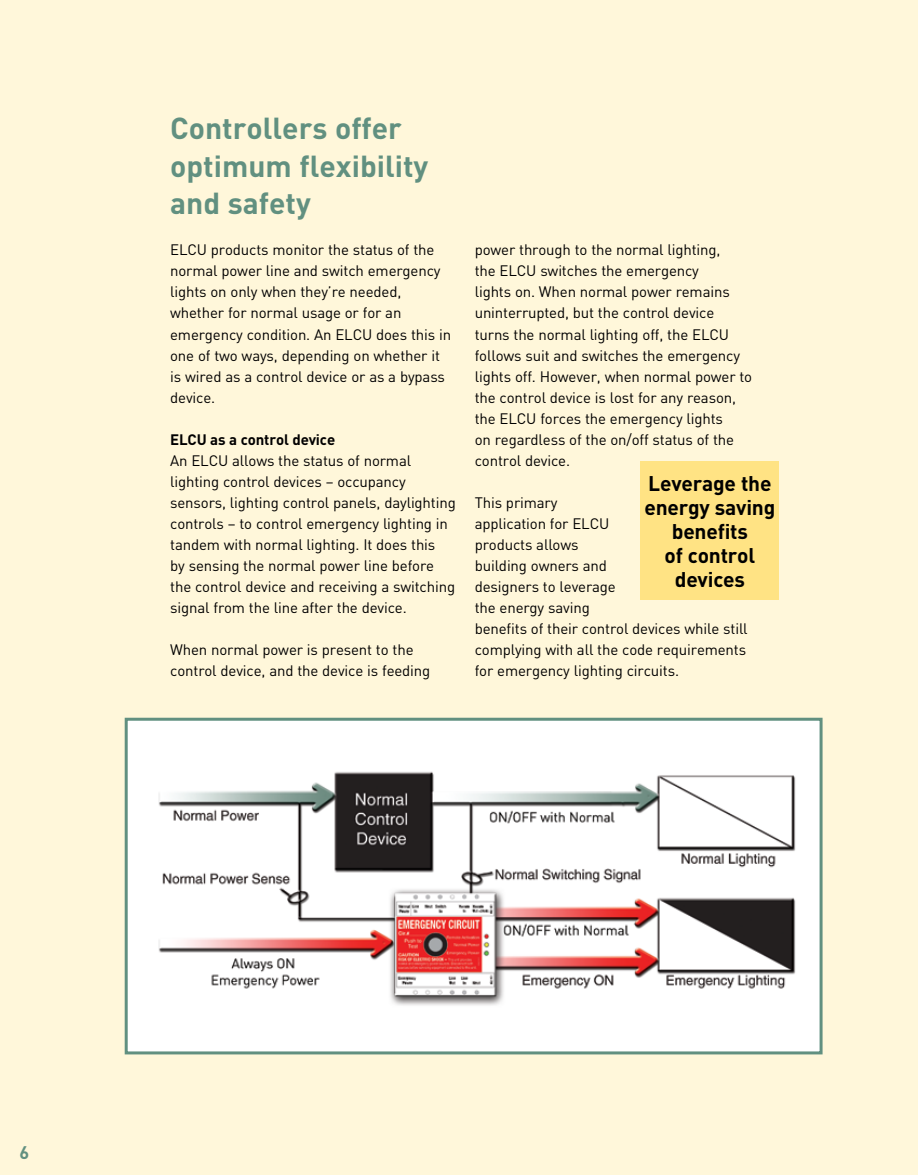
<style>
.page{position:relative;width:918px;height:1175px;background:#fff}
.page>*{position:absolute;margin:0;border:0;box-sizing:border-box;transform-origin:0 0}
.t1{font:700 30px/37.5px "DINOT";color:#619080}
.t2{font:700 21px/24px "DINOT";letter-spacing:-.01em;color:#000;text-align:center}
.t3{font:700 18px "DINOT";color:#619080}
.t4{font:15px/21px "DINOT";letter-spacing:-.01em;color:#000}
.t5{font:700 15px "DINOT";letter-spacing:-.01em;color:#000}
</style>
<div class="page">
<div style="left:0;top:0;width:918px;height:1174px;background:#fff7da"></div>
<div style="left:126px;top:719px;width:695px;height:333px;background:#fff"></div>
<img style="left:158px;top:771px;width:638px;height:235px">
<div style="left:125px;top:717px;width:698px;height:337px;border:3px solid #619080"></div>
<div style="left:640px;top:461px;width:139px;height:139px;background:#ffe384"></div>
<h1 class="t1" style="left:170px;top:108px;width:260px">Controllers offer optimum flexibility and safety</h1>
<p class="t4" style="left:170px;top:239px;width:282px">ELCU products monitor the status of the normal power line and switch emergency lights on only when they’re needed, whether for normal usage or for an emergency condition. An ELCU does this in one of two ways, depending on whether it is wired as a control device or as a bypass device.</p>
<p class="t5" style="left:170px;top:429px;width:167px">ELCU as a control device</p>
<p class="t4" style="left:170px;top:449px;width:287px">An ELCU allows the status of normal lighting control devices – occupancy sensors, lighting control panels, daylighting controls – to control emergency lighting in tandem with normal lighting. It does this<br>by sensing the normal power line before the control device and receiving a switching signal from the line after the device.</p>
<p class="t4" style="left:170px;top:638px;width:262px">When normal power is present to the control device, and the device is feeding</p>
<p class="t4" style="left:475px;top:239px;width:279px">power through to the normal lighting,<br>the ELCU switches the emergency<br>lights on. When normal power remains uninterrupted, but the control device turns the normal lighting off, the ELCU follows suit and switches the emergency lights off. H owever, when normal power to the control device is lost for any reason, the ELCU forces the emergency lights<br>on regardless of the on/off status of the control device.</p>
<p class="t4" style="left:475px;top:491px;width:275px">This primary<br>application for ELCU<br>products allows<br>building owners and<br>designers to leverage<br>the energy saving<br>benefits of their control devices while still complying with all the code requirements for emergency lighting circuits.</p>
<h2 class="t2" style="left:644px;top:470px;width:133px">Leverage the energy saving benefits<br>of control devices</h2>
<p class="t3" style="left:20px;top:1140px;width:11px">6</p>
</div>
